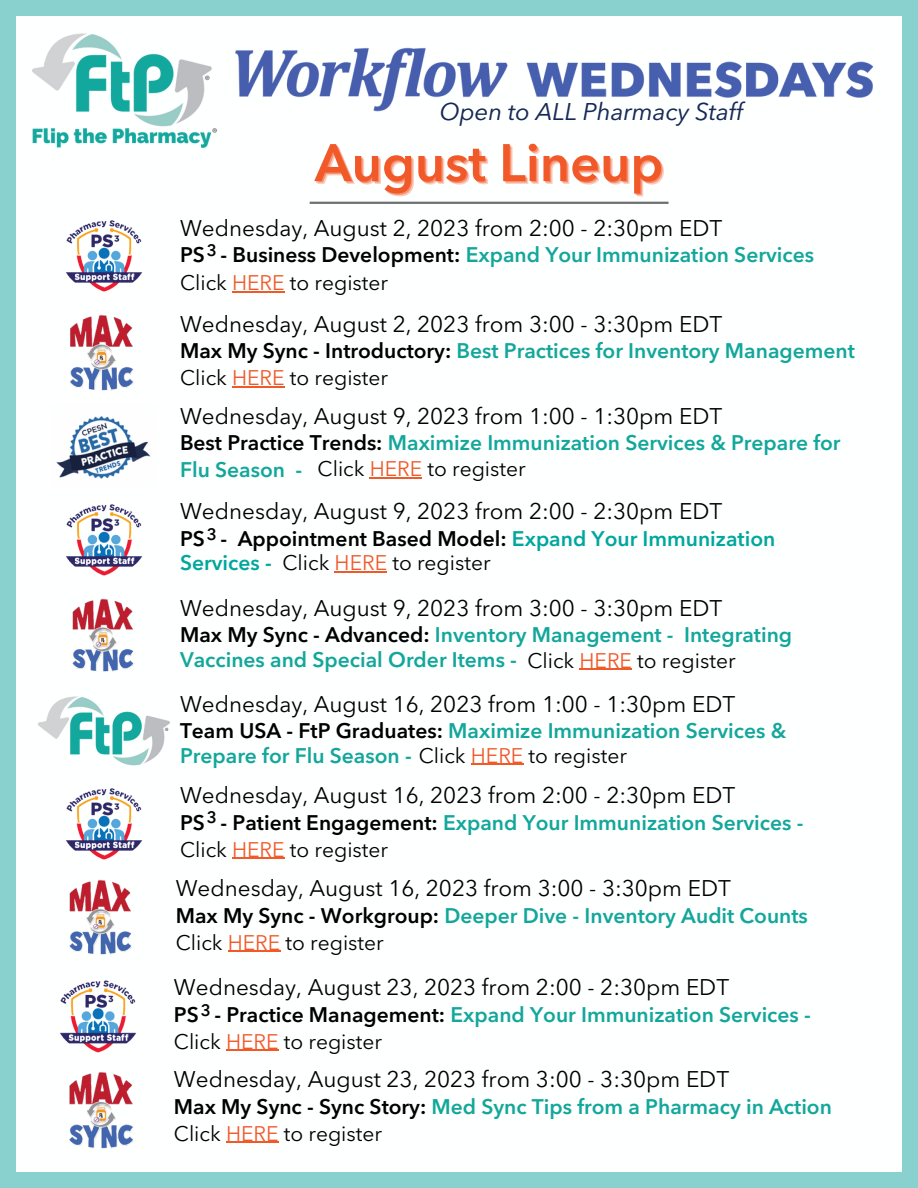
<style>
.page{position:relative;width:918px;height:1188px;background:#88d1ce}
.page>*{position:absolute;margin:0;border:0;box-sizing:border-box;transform-origin:0 0}
.t1{font:600 52.2px "Avenir Next LT Pro";color:#f15929}
.t2{font:italic 24px "Avenir Next LT Pro";color:#162955}
.t3{font:22.5px "Avenir Next LT Pro";color:#000}
.t4{font:600 21px/24.8px "Avenir Next LT Pro";color:#13a79b}
.t5{font:21px "Avenir Next LT Pro";color:#000}
.t6{font:600 21px/24.8px "Avenir Next LT Pro";color:#00a79d}
.t7{font:600 16.5px "Avenir Next LT Pro";color:#000}
.s1{color:#000}
.s2{color:#f15929}
.s3{font-weight:400;color:#000}
.s4{font-weight:400;color:#f15929}
</style>
<div class="page">
<div style="left:16px;top:16px;width:886px;height:1155px;background:#feffff"></div>
<hr style="left:310px;top:202px;width:359px;height:2px;background:#6d6f71">
<img style="left:235px;top:47px;width:638px;height:65px">
<img style="left:32px;top:33px;width:185px;height:115px">
<img style="left:66px;top:504px;width:77px;height:72px">
<img style="left:66px;top:220px;width:77px;height:72px">
<img style="left:66px;top:788px;width:77px;height:72px">
<img style="left:60px;top:980px;width:77px;height:73px">
<img style="left:70px;top:315px;width:64px;height:76px">
<img style="left:72px;top:598px;width:62px;height:74px">
<img style="left:69px;top:879px;width:63px;height:76px">
<img style="left:69px;top:1072px;width:64px;height:77px">
<img style="left:56px;top:416px;width:95px;height:63px">
<hr style="left:232px;top:291px;width:53px;height:1px;background:#f15929">
<hr style="left:232px;top:386px;width:53px;height:2px;background:#f15929">
<hr style="left:370px;top:477px;width:52px;height:2px;background:#f15929">
<hr style="left:335px;top:571px;width:52px;height:1px;background:#f15929">
<hr style="left:580px;top:669px;width:52px;height:1px;background:#f15929">
<hr style="left:471px;top:764px;width:52px;height:1px;background:#f15929">
<hr style="left:232px;top:858px;width:53px;height:1px;background:#f15929">
<hr style="left:228px;top:951px;width:52px;height:1px;background:#f15929">
<hr style="left:226px;top:1050px;width:53px;height:1px;background:#f15929">
<hr style="left:226px;top:1142px;width:53px;height:1px;background:#f15929">
<img style="left:38px;top:696px;width:132px;height:70px">
<p class="t2" style="left:440px;top:101px;width:305px">Open to ALL Pharmacy Staff</p>
<p class="t1" style="left:315px;top:142px;width:350px">August Lineup</p>
<p class="t3" style="left:180px;top:219px;width:544px">Wednesday, August 2, 2023 from 2:00 - 2:30pm EDT</p>
<p class="t4" style="left:180px;top:244px;width:636px"><span class="s1">PS - Business Development:</span> Expand Your Immunization Services</p>
<p class="t5" style="left:180px;top:274px;width:210px">Click <span class="s2">HERE</span> to register</p>
<p class="t3" style="left:180px;top:315px;width:544px">Wednesday, August 2, 2023 from 3:00 - 3:30pm EDT</p>
<p class="t4" style="left:180px;top:341px;width:676px"><span class="s1">Max My Sync - Introductory:</span> Best Practices for Inventory Management</p>
<p class="t5" style="left:180px;top:369px;width:210px">Click <span class="s2">HERE</span> to register</p>
<p class="t3" style="left:180px;top:407px;width:544px">Wednesday, August 9, 2023 from 1:00 - 1:30pm EDT</p>
<p class="t4" style="left:180px;top:431px;width:662px;line-height:27px"><span class="s1">Best Practice Trends:</span> Maximize Immunization Services &amp; Prepare for<br>Flu Season -</p>
<p class="t7" style="left:207px;top:243px;width:12px">3</p>
<p class="t5" style="left:318px;top:460px;width:210px">Click <span class="s2">HERE</span> to register</p>
<p class="t3" style="left:180px;top:502px;width:544px">Wednesday, August 9, 2023 from 2:00 - 2:30pm EDT</p>
<p class="t6" style="left:180px;top:528px;width:597px"><span class="s1">PS - Appointment Based Model:</span> Expand Your Immunization<br>Services -</p>
<p class="t7" style="left:207px;top:527px;width:12px">3</p>
<p class="t5" style="left:283px;top:554px;width:210px">Click <span class="s2">HERE</span> to register</p>
<p class="t3" style="left:180px;top:599px;width:544px">Wednesday, August 9, 2023 from 3:00 - 3:30pm EDT</p>
<p class="t4" style="left:180px;top:624px;width:614px"><span class="s1">Max My Sync - Advanced:</span> Inventory Management - Integrating<br>Vaccines and Special Order Items -</p>
<p class="t5" style="left:527px;top:652px;width:210px">Click <span class="s2">HERE</span> to register</p>
<p class="t3" style="left:180px;top:695px;width:557px">Wednesday, August 16, 2023 from 1:00 - 1:30pm EDT</p>
<p class="t4" style="left:180px;top:721px;width:608px"><span class="s1">Team USA - FtP Graduates:</span> Maximize Immunization Services &amp;<br>Prepare for Flu Season - <span class="s3">Click</span> <span class="s4">HERE</span> <span class="s3">to register</span></p>
<p class="t3" style="left:180px;top:786px;width:557px">Wednesday, August 16, 2023 from 2:00 - 2:30pm EDT</p>
<p class="t4" style="left:180px;top:812px;width:625px"><span class="s1">PS - Patient Engagement:</span> Expand Your Immunization Services -</p>
<p class="t5" style="left:180px;top:841px;width:210px">Click <span class="s2">HERE</span> to register</p>
<p class="t3" style="left:176px;top:879px;width:557px">Wednesday, August 16, 2023 from 3:00 - 3:30pm EDT</p>
<p class="t4" style="left:176px;top:905px;width:634px"><span class="s1">Max My Sync - Workgroup:</span> Deeper Dive - Inventory Audit Counts</p>
<p class="t5" style="left:176px;top:934px;width:210px">Click <span class="s2">HERE</span> to register</p>
<p class="t3" style="left:174px;top:978px;width:557px">Wednesday, August 23, 2023 from 2:00 - 2:30pm EDT</p>
<p class="t4" style="left:174px;top:1004px;width:638px"><span class="s1">PS - Practice Management:</span> Expand Your Immunization Services -</p>
<p class="t5" style="left:174px;top:1033px;width:210px">Click <span class="s2">HERE</span> to register</p>
<p class="t3" style="left:174px;top:1070px;width:557px">Wednesday, August 23, 2023 from 3:00 - 3:30pm EDT</p>
<p class="t4" style="left:174px;top:1096px;width:660px"><span class="s1">Max My Sync - Sync Story:</span> Med Sync Tips from a Pharmacy in Action</p>
<p class="t5" style="left:174px;top:1125px;width:210px">Click <span class="s2">HERE</span> to register</p>
<p class="t7" style="left:207px;top:810px;width:12px">3</p>
<p class="t7" style="left:201px;top:1004px;width:12px">3</p>
</div>
